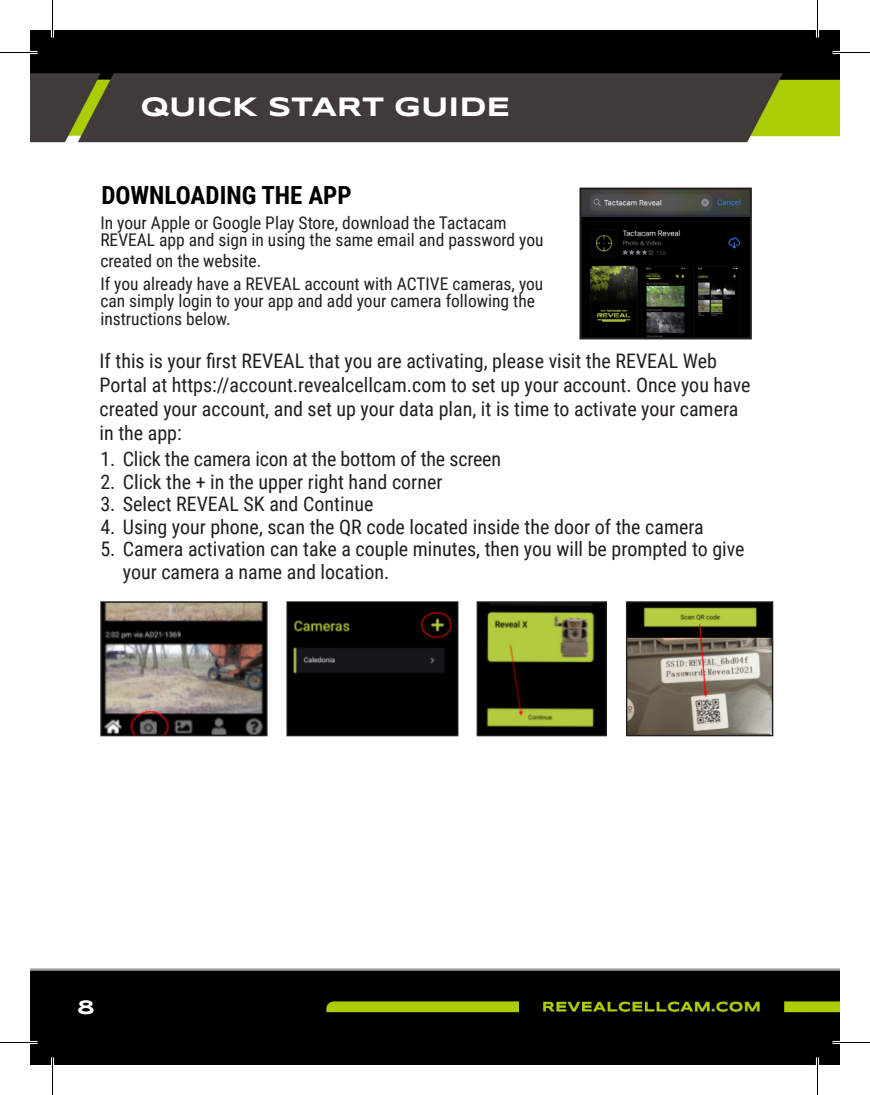
<style>
.page{position:relative;width:870px;height:1095px;background:#fff}
.page>*{position:absolute;margin:0;border:0;box-sizing:border-box;transform-origin:0 0}
.t1{font:700 27.5px "Syncopate";color:#fff}
.t2{font:700 25px "Roboto Condensed";color:#000}
.t3{font:20px/24px "Roboto Condensed";color:#231f20}
.t4{font:700 20px "Syncopate";color:#fff}
.t5{font:17.5px/17.5px "Roboto Condensed";color:#231f20}
</style>
<div class="page">
<img style="left:30px;top:30px;width:810px;height:1035px">
<img style="left:100px;top:601px;width:168px;height:136px">
<svg style="left:286px;top:601px;width:173px;height:136px;background:#0b0a09"></svg>
<svg style="left:476px;top:601px;width:132px;height:136px;background:#4a5121"></svg>
<svg style="left:625px;top:601px;width:149px;height:136px;background:#7c7861"></svg>
<svg style="left:578px;top:187px;width:175px;height:153px;background:#232420"></svg>
<hr style="left:0;top:51px;width:38px;height:3px;background:#fff">
<hr style="left:832px;top:51px;width:38px;height:3px;background:#fff">
<hr style="left:0;top:1041px;width:38px;height:3px;background:#fff">
<hr style="left:832px;top:1041px;width:38px;height:3px;background:#fff">
<hr style="left:51px;top:0;width:3px;height:38px;background:#fff">
<hr style="left:51px;top:1058px;width:3px;height:37px;background:#fff">
<hr style="left:816px;top:0;width:3px;height:38px;background:#fff">
<hr style="left:816px;top:1058px;width:3px;height:37px;background:#fff">
<hr style="left:0;top:52px;width:38px;height:1px;background:#000">
<hr style="left:832px;top:52px;width:38px;height:1px;background:#000">
<hr style="left:0;top:1042px;width:38px;height:1px;background:#000">
<hr style="left:832px;top:1042px;width:38px;height:1px;background:#000">
<hr style="left:52px;top:0;width:1px;height:38px;background:#000">
<hr style="left:52px;top:1058px;width:1px;height:37px;background:#000">
<hr style="left:817px;top:0;width:1px;height:38px;background:#000">
<hr style="left:817px;top:1058px;width:1px;height:37px;background:#000">
<p class="t1" style="left:141px;top:89px;width:371px">QUICK START GUIDE</p>
<p class="t2" style="left:101px;top:178px;width:252px">DOWNLOADING THE APP</p>
<p class="t5" style="left:100px;top:213px;width:445px">In your Apple or Google Play Store, download the Tactacam<br>REVEAL app and sign in using the same email and password you</p>
<p class="t5" style="left:100px;top:252px;width:163px">created on the website.</p>
<p class="t5" style="left:100px;top:274px;width:445px">If you already have a REVEAL account with ACTIVE cameras, you can simply login to your app and add your camera following the instructions below.</p>
<p class="t3" style="left:100px;top:348px;width:652px">If this is your first REVEAL that you are activating, please visit the REVEAL Web Portal at https://account.revealcellcam.com to set up your account. Once you have created your account, and set up your data plan, it is time to activate your camera in the app:</p>
<p class="t3" style="left:100px;top:446px;width:402px">1. Click the camera icon at the bottom of the screen</p>
<p class="t3" style="left:100px;top:469px;width:344px">2. Click the + in the upper right hand corner</p>
<p class="t3" style="left:100px;top:491px;width:275px">3. Select REVEAL SK and Continue</p>
<p class="t3" style="left:100px;top:514px;width:605px">4. Using your phone, scan the QR code located inside the door of the camera</p>
<p class="t3" style="left:123px;top:537px;width:623px;line-height:22.5px;text-indent:-22px">5. Camera activation can take a couple minutes, then you will be prompted to give your camera a name and location.</p>
<p class="t4" style="left:78px;top:995px;width:19px">8</p>
</div>
